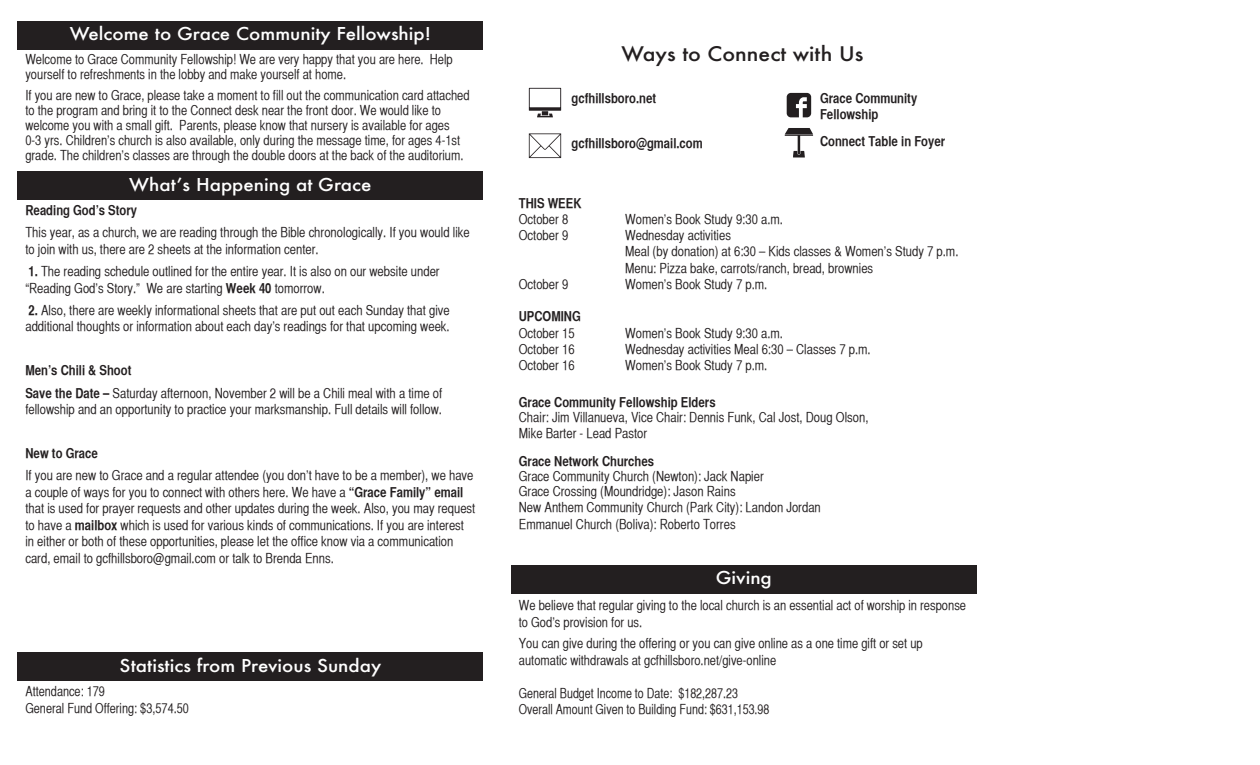
<style>
.page{position:relative;width:1260px;height:765px;background:#fff}
.page>*{position:absolute;margin:0;border:0;box-sizing:border-box;transform-origin:0 0}
.t1{font:500 19.5px "Futura";color:#231f20;scale:1.09 1}
.t2{font:500 17.25px "Futura";color:#fff;scale:1.09 1}
.t3{font:13.75px/16.5px "Helvetica CY Plain";color:#231f20}
.t4{font:13.75px "Helvetica CY Bold";color:#231f20}
.t5{font:13.75px "Helvetica CY Plain";color:#231f20;scale:.95 1}
.s1{font-family:"Helvetica CY Bold"}
</style>
<div class="page">
<div style="left:18px;top:21px;width:465px;height:29px;background:#231f20"></div>
<div style="left:18px;top:172px;width:465px;height:28px;background:#231f20"></div>
<div style="left:18px;top:653px;width:465px;height:28px;background:#231f20"></div>
<div style="left:511px;top:565px;width:465px;height:29px;background:#231f20"></div>
<svg style="left:529px;top:133px;width:32px;height:25px"></svg>
<svg style="left:787px;top:93px;width:24px;height:24px"></svg>
<svg style="left:529px;top:88px;width:32px;height:29px"></svg>
<svg style="left:785px;top:128px;width:28px;height:30px"></svg>
<p class="t2" style="left:70px;top:22px;width:333px">Welcome to Grace Community Fellowship!</p>
<p class="t3" style="left:25px;top:52px;width:429px;line-height:15px">Welcome to Grace Community Fellowship! We are very happy that you are here. Help yourself to refreshments in the lobby and make yourself at home.</p>
<p class="t3" style="left:25px;top:87px;width:446px;line-height:15px">If you are new to Grace, please take a moment to fill out the communication card attached to the program and bring it to the Connect desk near the front door. We would like to welcome you with a small gift. Parents, please know that nursery is available for ages<br>0-3 yrs. Children’s church is also available, only during the message time, for ages 4-1st grade. The children’s classes are through the double doors at the back of the auditorium.</p>
<p class="t2" style="left:129px;top:173px;width:224px">What’s Happening at Grace</p>
<p class="t4" style="left:25px;top:202px;width:113px">Reading God’s Story</p>
<p class="t3" style="left:25px;top:224px;width:446px">This year, as a church, we are reading through the Bible chronologically. If you would like to join with us, there are 2 sheets at the information center.</p>
<p class="t3" style="left:25px;top:263px;width:416px"><span class="s1">1.</span> The reading schedule outlined for the entire year. It is also on our website under “Reading God’s Story.” We are starting <span class="s1">Week 40</span> tomorrow.</p>
<p class="t3" style="left:25px;top:302px;width:426px"><span class="s1">2.</span> Also, there are weekly informational sheets that are put out each Sunday that give additional thoughts or information about each day’s readings for that upcoming week.</p>
<p class="t4" style="left:25px;top:362px;width:108px">Men’s Chili &amp; Shoot</p>
<p class="t3" style="left:25px;top:385px;width:418px"><span class="s1">Save the Date –</span> Saturday afternoon, November 2 will be a Chili meal with a time of fellowship and an opportunity to practice your marksmanship. Full details will follow.</p>
<p class="t4" style="left:25px;top:445px;width:74px">New to Grace</p>
<p class="t3" style="left:25px;top:467px;width:452px">If you are new to Grace and a regular attendee (you don’t have to be a member), we have a couple of ways for you to connect with others here. We have a <span class="s1">“Grace Family” email </span>that is used for prayer requests and other updates during the week. Also, you may request to have a <span class="s1">mailbox</span> which is used for various kinds of communications. If you are interest in either or both of these opportunities, please let the office know via a communication card, email to gcfhillsboro@gmail.com or talk to Brenda Enns.</p>
<p class="t2" style="left:119px;top:653px;width:242px">Statistics from Previous Sunday</p>
<p class="t3" style="left:25px;top:683px;width:81px">Attendance: 179</p>
<p class="t3" style="left:25px;top:700px;width:165px">General Fund Offering: $3,574.50</p>
<p class="t1" style="left:621px;top:40px;width:223px">Ways to Connect with Us</p>
<p class="t4" style="left:572px;top:90px;width:86px">gcfhillsboro.net</p>
<p class="t4" style="left:572px;top:135px;width:133px">gcfhillsboro@gmail.com</p>
<p class="t4" style="left:820px;top:90px;width:99px">Grace Community</p>
<p class="t4" style="left:820px;top:106px;width:60px">Fellowship</p>
<p class="t4" style="left:820px;top:133px;width:127px">Connect Table in Foyer</p>
<p class="t4" style="left:519px;top:194px;width:64px">THIS WEEK</p>
<p class="t3" style="left:519px;top:211px;width:51px">October 8</p>
<p class="t3" style="left:625px;top:211px;width:159px">Women’s Book Study 9:30 a.m.</p>
<p class="t3" style="left:519px;top:227px;width:51px">October 9</p>
<p class="t3" style="left:625px;top:227px;width:107px">Wednesday activities</p>
<p class="t3" style="left:625px;top:243px;width:335px">Meal (by donation) at 6:30 – Kids classes &amp; Women’s Study 7 p.m.</p>
<p class="t3" style="left:625px;top:260px;width:250px">Menu: Pizza bake, carrots/ranch, bread, brownies</p>
<p class="t3" style="left:519px;top:276px;width:51px">October 9</p>
<p class="t3" style="left:625px;top:276px;width:144px">Women’s Book Study 7 p.m.</p>
<p class="t4" style="left:519px;top:308px;width:64px">UPCOMING</p>
<p class="t3" style="left:519px;top:325px;width:57px">October 15</p>
<p class="t3" style="left:625px;top:325px;width:159px">Women’s Book Study 9:30 a.m.</p>
<p class="t3" style="left:519px;top:341px;width:57px">October 16</p>
<p class="t3" style="left:625px;top:341px;width:247px">Wednesday activities Meal 6:30 – Classes 7 p.m.</p>
<p class="t3" style="left:519px;top:357px;width:57px">October 16</p>
<p class="t3" style="left:625px;top:357px;width:144px">Women’s Book Study 7 p.m.</p>
<p class="t4" style="left:519px;top:393px;width:198px">Grace Community Fellowship Elders</p>
<p class="t3" style="left:519px;top:409px;width:351px">Chair: Jim Villanueva, Vice Chair: Dennis Funk, Cal Jost, Doug Olson,</p>
<p class="t3" style="left:519px;top:425px;width:130px">Mike Barter - Lead Pastor</p>
<p class="t4" style="left:519px;top:453px;width:137px">Grace Network Churches</p>
<p class="t3" style="left:519px;top:468px;width:246px">Grace Community Church (Newton): Jack Napier</p>
<p class="t3" style="left:519px;top:483px;width:218px">Grace Crossing (Moundridge): Jason Rains</p>
<p class="t3" style="left:519px;top:499px;width:304px">New Anthem Community Church (Park City): Landon Jordan</p>
<p class="t3" style="left:519px;top:516px;width:218px">Emmanuel Church (Boliva): Roberto Torres</p>
<p class="t2" style="left:716px;top:566px;width:53px">Giving</p>
<p class="t3" style="left:519px;top:597px;width:449px">We believe that regular giving to the local church is an essential act of worship in response to God’s provision for us.</p>
<p class="t3" style="left:519px;top:635px;width:405px">You can give during the offering or you can give online as a one time gift or set up automatic withdrawals at gcfhillsboro.net/give-online</p>
<p class="t5" style="left:519px;top:685px;width:232px">General Budget Income to Date: $182,287.23</p>
<p class="t5" style="left:519px;top:702px;width:265px">Overall Amount Given to Building Fund: $631,153.98</p>
</div>
